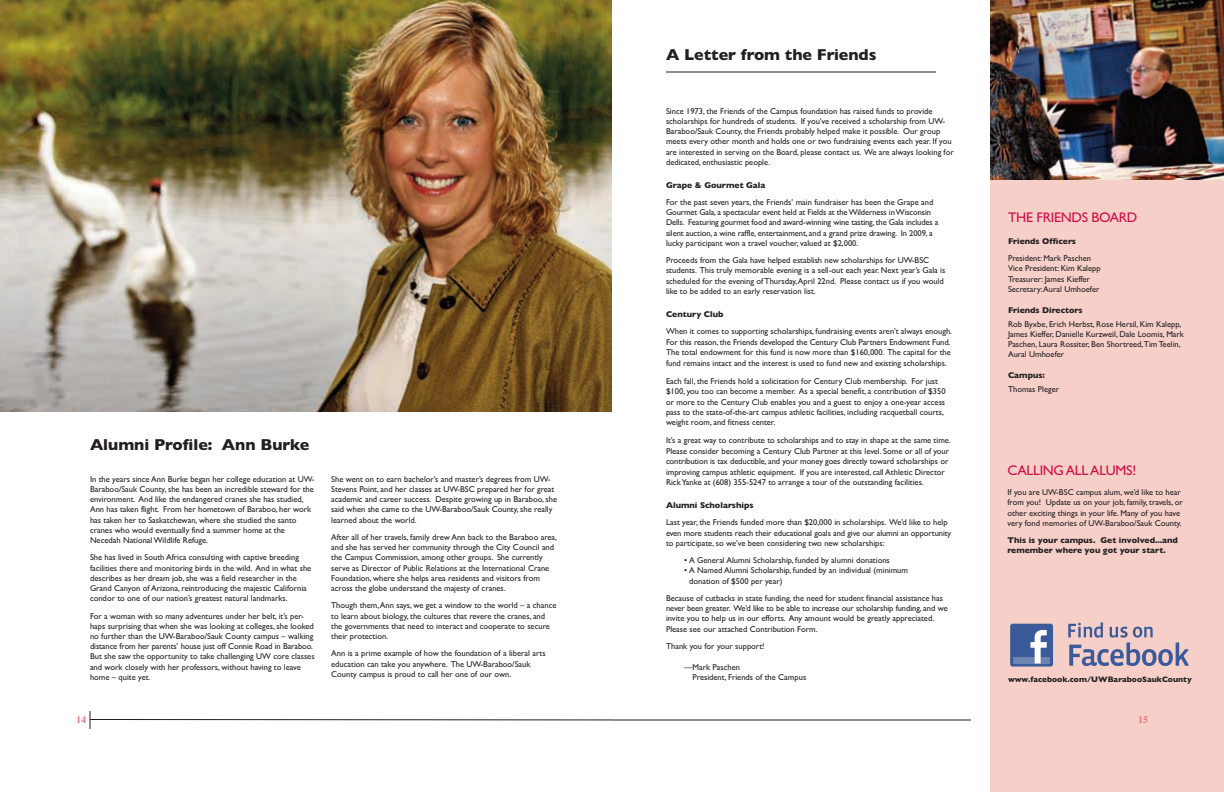
<style>
.page{position:relative;width:1224px;height:792px;background:#fff}
.page>*{position:absolute;margin:0;border:0;box-sizing:border-box;transform-origin:0 0}
.t1{font:700 16px "Gill Sans";color:#231f20}
.t2{font:14px "Gill Sans";letter-spacing:-.02em;color:#d20d44}
.t3{font:700 10px "Times";color:#e47c7b}
.t4{font:8.5px/10.2px "Gill Sans";color:#231f20}
.t5{font:700 8.5px/10.2px "Gill Sans";color:#231f20}
.t6{font:700 8px "Gill Sans";color:#231f20}
</style>
<div class="page">
<hr style="left:612px;top:720px;width:359px;height:1px;background:#231f20">
<hr style="left:666px;top:72px;width:270px;height:1px;background:#231f20">
<div style="left:990px;top:0;width:234px;height:792px;background:#f6cfc9"></div>
<svg style="left:89px;top:711px;width:524px;height:18px"></svg>
<img style="left:990px;top:0;width:234px;height:180px">
<img style="left:0;top:0;width:612px;height:412px">
<svg style="left:1068px;top:622px;width:121px;height:44px"></svg>
<div style="left:1010px;top:624px;width:43px;height:43px;background:#3a5a99;border-radius:2px"></div>
<div style="left:1013px;top:657px;width:37px;height:6px;background:#6d84b3"></div>
<svg style="left:1031px;top:630px;width:16px;height:33px"></svg>
<h1 class="t1" style="left:90px;top:435px;width:221px">Alumni Profile: Ann Burke</h1>
<p class="t4" style="left:90px;top:474px;width:226px">In the years since Ann Burke began her college education at UW-Baraboo/Sauk County, she has been an incredible steward for the environment. And like the endangered cranes she has studied, Ann has taken flight. From her hometown of Baraboo, her work has taken her to Saskatchewan, where she studied the santo cranes who would eventually find a summer home at the Necedah National Wildlife Refuge.</p>
<p class="t4" style="left:90px;top:552px;width:223px">She has lived in South Africa consulting with captive breeding facilities there and monitoring birds in the wild. And in what she describes as her dream job, she was a field researcher in the Grand Canyon of Arizona, reintroducing the majestic California condor to one of our nation’s greatest natural landmarks.</p>
<p class="t4" style="left:90px;top:611px;width:226px">For a woman with so many adventures under her belt, it’s per&shy;haps surprising that when she was looking at colleges, she looked no further than the UW-Baraboo/Sauk County campus – walking distance from her parents’ house just off Connie Road in Baraboo.<br>But she saw the opportunity to take challenging UW core classes and work closely with her professors, without having to leave home – quite yet.</p>
<p class="t3" style="left:76px;top:713px;width:11px">14</p>
<p class="t4" style="left:331px;top:474px;width:227px">She went on to earn bachelor’s and master’s degrees from UW-Stevens Point, and her classes at UW-BSC prepared her for great academic and career success. Despite growing up in Baraboo, she said when she came to the UW-Baraboo/Sauk County, she really learned about the world.</p>
<p class="t4" style="left:331px;top:532px;width:227px">After all of her travels, family drew Ann back to the Baraboo area, and she has served her community through the City Council and the Campus Commission, among other groups. She currently serve as Director of Public Relations at the International Crane Foundation, where she helps area residents and visitors from across the globe understand the majesty of cranes.</p>
<p class="t4" style="left:331px;top:600px;width:227px">Though them,Ann says, we get a window to the world – a chance to learn about biology, the cultures that revere the cranes, and the governments that need to interact and cooperate to secure their protection.</p>
<p class="t4" style="left:331px;top:648px;width:216px">Ann is a prime example of how the foundation of a liberal arts education can take you anywhere. The UW-Baraboo/Sauk<br>County campus is proud to call her one of our own.</p>
<h1 class="t1" style="left:666px;top:46px;width:212px">A Letter from the Friends</h1>
<p class="t4" style="left:666px;top:106px;width:289px">Since 1973, the Friends of the Campus foundation has raised funds to provide scholarships for hundreds of students. If you’ve received a scholarship from UW-Baraboo/Sauk County, the Friends probably helped make it possible. Our group meets every other month and holds one or two fundraising events each year. If you are interested in serving on the Board, please contact us. We are always looking for dedicated, enthusiastic people.</p>
<p class="t5" style="left:666px;top:180px;width:101px">Grape &amp; Gourmet Gala</p>
<p class="t4" style="left:666px;top:197px;width:274px">For the past seven years, the Friends’ main fundraiser has been the Grape and Gourmet Gala, a spectacular event held at Fields at theWilderness inWisconsin Dells. Featuring gourmet food and award-winning wine tasting, the Gala includes a silent auction, a wine raffle, entertainment, and a grand prize drawing. In 2009, a lucky participant won a travel voucher, valued at $2,000.</p>
<p class="t4" style="left:666px;top:255px;width:281px">Proceeds from the Gala have helped establish new scholarships for UW-BSC students. This truly memorable evening is a sell-out each year. Next year’s Gala is scheduled for the evening of Thursday,April 22nd. Please contact us if you would like to be added to an early reservation list.</p>
<p class="t5" style="left:666px;top:309px;width:59px">Century Club</p>
<p class="t4" style="left:666px;top:326px;width:288px;line-height:10.5px">When it comes to supporting scholarships, fundraising events aren’t always enough.<br>For this reason, the Friends developed the Century Club Partners Endowment Fund.<br>The total endowment for this fund is now more than $160,000. The capital for the fund remains intact and the interest is used to fund new and existing scholarships.</p>
<p class="t4" style="left:666px;top:375px;width:281px;line-height:10.5px">Each fall, the Friends hold a solicitation for Century Club membership. For just $100, you too can become a member. As a special benefit, a contribution of $350 or more to the Century Club enables you and a guest to enjoy a one-year access pass to the state-of-the-art campus athletic facilities, including racquetball courts, weight room, and fitness center.</p>
<p class="t4" style="left:666px;top:435px;width:286px;line-height:10.5px">It’s a great way to contribute to scholarships and to stay in shape at the same time.<br>Please consider becoming a Century Club Partner at this level. Some or all of your contribution is tax deductible, and your money goes directly toward scholarships or improving campus athletic equipment. If you are interested, call Athletic Director RickYanke at (608) 355-5247 to arrange a tour of the outstanding facilities.</p>
<p class="t5" style="left:666px;top:500px;width:89px">Alumni Scholarships</p>
<p class="t4" style="left:666px;top:517px;width:287px">Last year, the Friends funded more than $20,000 in scholarships. We’d like to help even more students reach their educational goals and give our alumni an opportunity to participate, so we’ve been considering two new scholarships:</p>
<p class="t4" style="left:684px;top:555px;width:207px">• A General Alumni Scholarship, funded by alumni donations</p>
<p class="t4" style="left:689px;top:565px;width:220px;text-indent:-5px">• A Named Alumni Scholarship, funded by an individual (minimum donation of $500 per year)</p>
<p class="t4" style="left:666px;top:593px;width:283px">Because of cutbacks in state funding, the need for student financial assistance has never been greater. We’d like to be able to increase our scholarship funding, and we invite you to help us in our efforts. Any amount would be greatly appreciated.<br>Please see our attached Contribution Form.</p>
<p class="t4" style="left:666px;top:641px;width:100px">Thank you for your support!</p>
<p class="t4" style="left:693px;top:662px;width:115px;text-indent:-8px">—Mark Paschen<br>President, Friends of the Campus</p>
<h2 class="t2" style="left:1008px;top:209px;width:131px">THE FRIENDS BOARD</h2>
<p class="t5" style="left:1008px;top:236px;width:70px">Friends Officers</p>
<p class="t4" style="left:1008px;top:253px;width:94px">President: Mark Paschen<br>Vice President: Kim Kalepp<br>Treasurer: James Kieffer<br>Secretary:Aural Umhoefer</p>
<p class="t5" style="left:1008px;top:305px;width:76px">Friends Directors</p>
<p class="t4" style="left:1008px;top:319px;width:178px">Rob Byxbe, Erich Herbst, Rose Hersil, Kim Kalepp, James Kieffer, Danielle Kurzweil, Dale Loomis, Mark Paschen, Laura Rossiter, Ben Shortreed,Tim Teelin, Aural Umhoefer</p>
<p class="t5" style="left:1008px;top:370px;width:39px">Campus:</p>
<p class="t4" style="left:1008px;top:384px;width:53px">Thomas Pleger</p>
<h2 class="t2" style="left:1008px;top:462px;width:130px">CALLING ALL ALUMS!</h2>
<p class="t4" style="left:1008px;top:487px;width:177px">If you are UW-BSC campus alum, we’d like to hear from you! Update us on your job, family, travels, or other exciting things in your life. Many of you have very fond memories of UW-Baraboo/Sauk County.</p>
<p class="t5" style="left:1008px;top:535px;width:172px">This is your campus. Get involved...and remember where you got your start.</p>
<p class="t6" style="left:1008px;top:675px;width:185px">www.facebook.com/UWBarabooSaukCounty</p>
<p class="t3" style="left:1138px;top:713px;width:11px">15</p>
</div>
